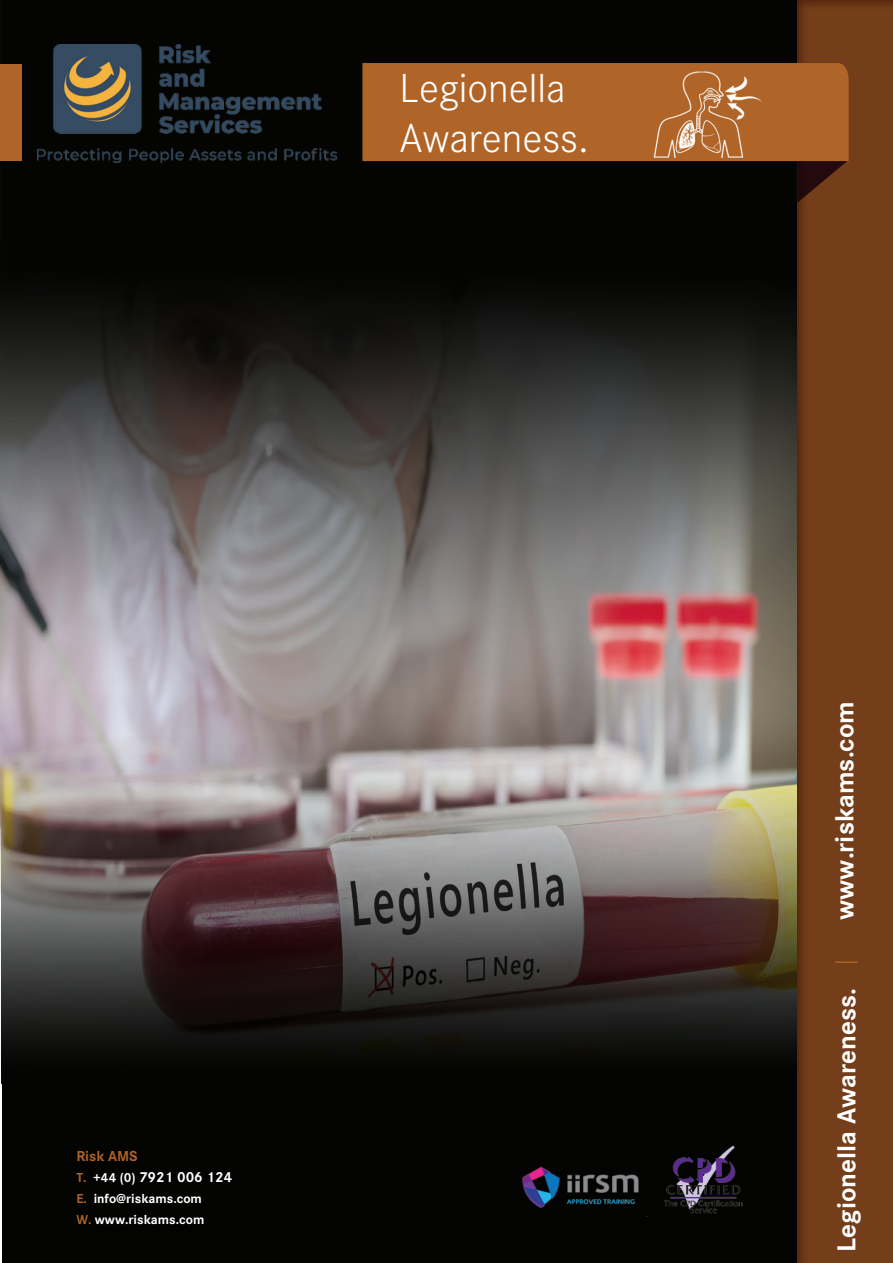
<style>
.page{position:relative;width:893px;height:1263px;background:#fff}
.page>*{position:absolute;margin:0;border:0;box-sizing:border-box;transform-origin:0 0}
.t1{font:300 42px/50.4px "Corporate S";color:#fff}
.t2{font:700 27.15px "Corporate S";color:#fff}
.t3{font:700 27px "Corporate S";color:#fff}
.t4{font:700 15px/21px "Corporate S";color:#fff}
.t5{font:700 13.5px/21px "Corporate S";color:#fff}
.s1{color:#ae6227}
.s2{font-size:13.5px;color:#ae6227}
.s3{font-size:13.5px}
.s4{font-weight:300;color:#b06427}
</style>
<div class="page">
<img style="left:0;top:730px;width:797px;height:533px">
<img style="left:0;top:0;width:797px;height:730px">
<div style="left:798px;top:0;width:95px;height:1263px;background:#733e19"></div>
<svg style="left:797px;top:162px;width:49px;height:41px"></svg>
<div style="left:362px;top:62px;width:487px;height:100px;background:#b06427"></div>
<div style="left:0;top:64px;width:21px;height:96px;background:#b06427"></div>
<img style="left:650px;top:70px;width:135px;height:88px">
<img style="left:663px;top:1144px;width:81px;height:74px">
<img style="left:515px;top:1160px;width:132px;height:56px">
<img style="left:38px;top:45px;width:300px;height:117px">
<h1 class="t1" style="left:400px;top:61px;width:191px">Legionella<br>Awareness.</h1>
<p class="t4" style="left:76px;top:1144px;width:157px"><span class="s1">Risk AMS<br></span><span class="s2">T.</span> <span class="s3">+44 (0)</span> 7921 006 124</p>
<p class="t5" style="left:76px;top:1187px;width:129px"><span class="s1">E.</span> info@riskams.com<br><span class="s1">W.</span> www.riskams.com</p>
<h2 class="t2" style="left:826px;top:920px;width:220px;rotate:-90deg">www.riskams.com</h2>
<h3 class="t3" style="left:828px;top:1251px;width:298px;rotate:-90deg">Legionella Awareness. <span class="s4">|</span></h3>
</div>
